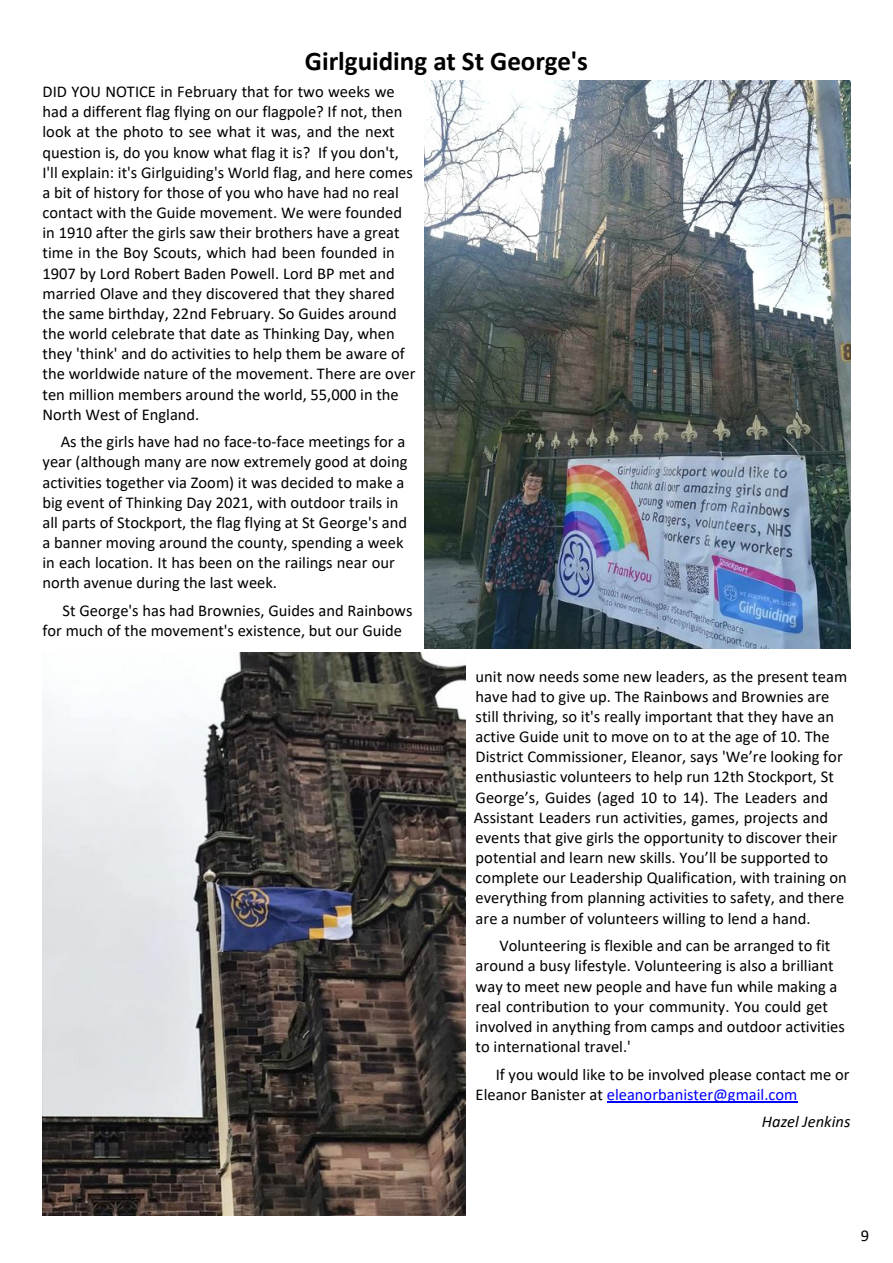
<style>
.page{position:relative;width:893px;height:1263px;background:#fff}
.page>*{position:absolute;margin:0;border:0;box-sizing:border-box;transform-origin:0 0}
.t1{font:700 27px "Calibri";color:#000}
.t2{font:16.5px/20.1px "Calibri";color:#000}
.t3{font:italic 16.5px "Calibri";color:#000}
.s1{color:#00f}
</style>
<div class="page">
<hr style="left:607px;top:1101px;width:190px;height:1px;background:#00f">
<img style="left:425px;top:81px;width:425px;height:567px">
<img style="left:43px;top:652px;width:422px;height:563px">
<h1 class="t1" style="left:305px;top:49px;width:285px">Girlguiding at St George's</h1>
<p class="t2" style="left:43px;top:83px;width:374px">DID YOU NOTICE in February that for two weeks we had a different flag flying on our flagpole? If not, then look at the photo to see what it was, and the next question is, do you know what flag it is? If you don't, I'll explain: it's Girlguiding's World flag, and here comes a bit of history for those of you who have had no real contact with the Guide movement. We were founded in 1910 after the girls saw their brothers have a great time in the Boy Scouts, which had been founded in 1907 by Lord Robert Baden Powell. Lord BP met and married Olave and they discovered that they shared the same birthday, 22nd February. So Guides around the world celebrate that date as Thinking Day, when they 'think' and do activities to help them be aware of the worldwide nature of the movement. There are over ten million members around the world, 55,000 in the North West of England.</p>
<p class="t2" style="left:43px;top:433px;width:366px;text-indent:18px">As the girls have had no face-to-face meetings for a year (although many are now extremely good at doing activities together via Zoom) it was decided to make a big event of Thinking Day 2021, with outdoor trails in all parts of Stockport, the flag flying at St George's and a banner moving around the county, spending a week in each location. It has been on the railings near our north avenue during the last week.</p>
<p class="t2" style="left:43px;top:602px;width:371px;text-indent:20px">St George's has had Brownies, Guides and Rainbows for much of the movement's existence, but our Guide</p>
<p class="t2" style="left:474px;top:667px;width:375px">unit now needs some new leaders, as the present team have had to give up. The Rainbows and Brownies are still thriving, so it's really important that they have an active Guide unit to move on to at the age of 10. The District Commissioner, Eleanor, says 'We’re looking for enthusiastic volunteers to help run 12th Stockport, St George’s, Guides (aged 10 to 14). The Leaders and Assistant Leaders run activities, games, projects and events that give girls the opportunity to discover their potential and learn new skills. You’ll be supported to complete our Leadership Qualification, with training on everything from planning activities to safety, and there are a number of volunteers willing to lend a hand.</p>
<p class="t2" style="left:476px;top:937px;width:371px;text-indent:24px">Volunteering is flexible and can be arranged to fit around a busy lifestyle. Volunteering is also a brilliant way to meet new people and have fun while making a real contribution to your community. You could get involved in anything from camps and outdoor activities to international travel.'</p>
<p class="t2" style="left:476px;top:1065px;width:375px;text-indent:20px">If you would like to be involved please contact me or<br>Eleanor Banister at <span class="s1">eleanorbanister@gmail.com</span></p>
<p class="t3" style="left:762px;top:1115px;width:90px">Hazel Jenkins</p>
<p class="t2" style="left:861px;top:1227px;width:10px">9</p>
</div>
